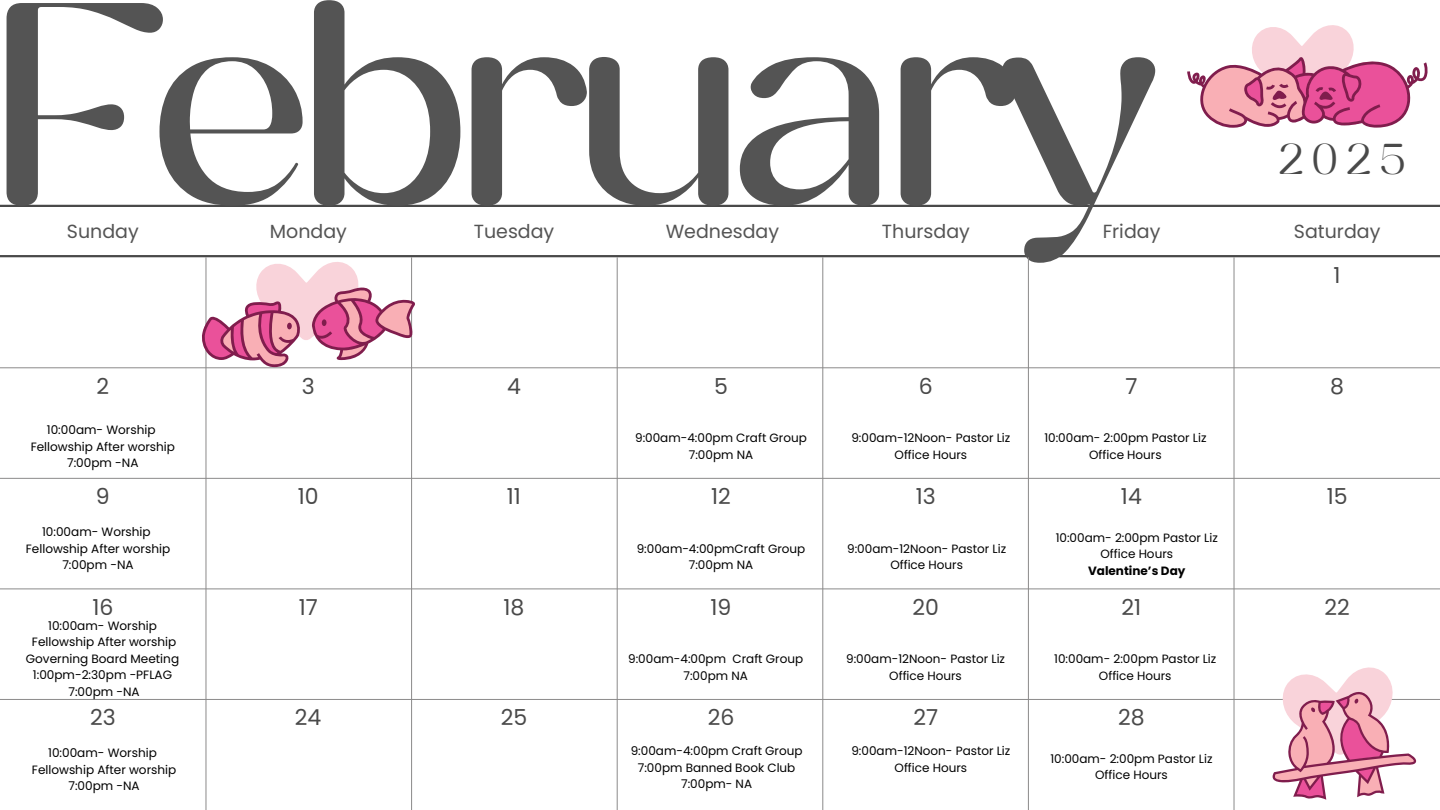
<style>
.page{position:relative;width:1440px;height:810px;background:#fff}
.page>*{position:absolute;margin:0;border:0;box-sizing:border-box;transform-origin:0 0}
.t1{font:285.5px "Yodnam";letter-spacing:-.085em;color:#545454}
.t2{font:300 43.1px "Yodnam";color:#494949}
.t3{font:22px "Poppins";color:#494949}
.t4{font:19px "Poppins";color:#545454}
.t5{font:12.1px "Poppins";color:#000}
.t6{font:12px/16.5px "Poppins";color:#000;text-align:center}
.t7{font:700 12px "Poppins";color:#000}
</style>
<div class="page">
<hr style="left:0;top:205px;width:1440px;height:2px;background:#494949">
<hr style="left:0;top:255px;width:1440px;height:2px;background:#494949">
<hr style="left:206px;top:257px;width:1px;height:553px;background:#8b8a8a">
<hr style="left:411px;top:257px;width:1px;height:553px;background:#8b8a8a">
<hr style="left:617px;top:257px;width:1px;height:553px;background:#8b8a8a">
<hr style="left:822px;top:257px;width:1px;height:553px;background:#8b8a8a">
<hr style="left:1028px;top:257px;width:1px;height:553px;background:#8b8a8a">
<hr style="left:1234px;top:257px;width:1px;height:553px;background:#8b8a8a">
<hr style="left:0;top:367px;width:1440px;height:1px;background:#8b8a8a">
<hr style="left:0;top:478px;width:1440px;height:1px;background:#8b8a8a">
<hr style="left:0;top:589px;width:1440px;height:1px;background:#8b8a8a">
<hr style="left:0;top:699px;width:1440px;height:1px;background:#8b8a8a">
<svg style="left:202px;top:258px;width:213px;height:109px"></svg>
<svg style="left:1272px;top:667px;width:144px;height:133px"></svg>
<svg style="left:1187px;top:25px;width:241px;height:103px"></svg>
<h1 class="t1" style="left:-17px;top:-26px;width:1181px">February</h1>
<p class="t2" style="left:1279px;top:139px;width:129px">2025</p>
<p class="t4" style="left:67px;top:218px;width:73px">Sunday</p>
<p class="t4" style="left:270px;top:218px;width:79px">Monday</p>
<p class="t4" style="left:474px;top:218px;width:82px">Tuesday</p>
<p class="t4" style="left:666px;top:218px;width:115px">Wednesday</p>
<p class="t4" style="left:882px;top:218px;width:89px">Thursday</p>
<p class="t4" style="left:1103px;top:218px;width:59px">Friday</p>
<p class="t4" style="left:1294px;top:218px;width:88px">Saturday</p>
<p class="t3" style="left:1334px;top:260px;width:9px">1</p>
<h3 class="t3" style="left:97px;top:371px;width:14px">2</h3>
<h3 class="t3" style="left:302px;top:371px;width:14px">3</h3>
<h3 class="t3" style="left:507px;top:371px;width:15px">4</h3>
<h3 class="t3" style="left:714px;top:371px;width:15px">5</h3>
<h3 class="t3" style="left:919px;top:371px;width:15px">6</h3>
<h3 class="t3" style="left:1125px;top:371px;width:14px">7</h3>
<p class="t3" style="left:1330px;top:371px;width:15px">8</p>
<p class="t5" style="left:47px;top:421px;width:110px">10:00am- Worship</p>
<p class="t5" style="left:31px;top:438px;width:146px">Fellowship After worship</p>
<p class="t5" style="left:67px;top:454px;width:73px">7:00pm -NA</p>
<p class="t6" style="left:635px;top:430px;width:173px">9:00am-4:00pm Craft Group</p>
<p class="t6" style="left:689px;top:446px;width:66px">7:00pm NA</p>
<p class="t6" style="left:851px;top:430px;width:160px">9:00am-12Noon- Pastor Liz<br>Office Hours</p>
<p class="t6" style="left:1044px;top:430px;width:164px">10:00am- 2:00pm Pastor Liz<br>Office Hours</p>
<h2 class="t3" style="left:96px;top:481px;width:15px">9</h2>
<p class="t3" style="left:298px;top:481px;width:22px">10</p>
<h3 class="t3" style="left:507px;top:481px;width:16px">11</h3>
<p class="t3" style="left:711px;top:481px;width:21px">12</p>
<p class="t3" style="left:916px;top:481px;width:21px">13</p>
<p class="t3" style="left:1121px;top:481px;width:22px">14</p>
<p class="t3" style="left:1327px;top:481px;width:22px">15</p>
<p class="t5" style="left:42px;top:523px;width:110px">10:00am- Worship</p>
<p class="t5" style="left:26px;top:540px;width:146px">Fellowship After worship</p>
<p class="t5" style="left:62px;top:556px;width:73px">7:00pm -NA</p>
<p class="t6" style="left:637px;top:540px;width:170px">9:00am-4:00pmCraft Group</p>
<p class="t6" style="left:689px;top:557px;width:66px">7:00pm NA</p>
<p class="t6" style="left:847px;top:540px;width:160px">9:00am-12Noon- Pastor Liz<br>Office Hours</p>
<p class="t6" style="left:1056px;top:529px;width:164px">10:00am- 2:00pm Pastor Liz<br>Office Hours</p>
<p class="t7" style="left:1088px;top:562px;width:99px">Valentine’s Day</p>
<p class="t3" style="left:92px;top:592px;width:23px">16</p>
<p class="t3" style="left:299px;top:592px;width:21px">17</p>
<p class="t3" style="left:503px;top:592px;width:22px">18</p>
<p class="t3" style="left:711px;top:592px;width:22px">19</p>
<p class="t3" style="left:912px;top:592px;width:28px">20</p>
<p class="t3" style="left:1122px;top:592px;width:21px">21</p>
<p class="t3" style="left:1324px;top:592px;width:27px">22</p>
<p class="t5" style="left:48px;top:617px;width:110px">10:00am- Worship</p>
<p class="t5" style="left:32px;top:634px;width:146px">Fellowship After worship</p>
<p class="t5" style="left:26px;top:650px;width:155px">Governing Board Meeting</p>
<p class="t5" style="left:33px;top:667px;width:141px">1:00pm-2:30pm -PFLAG</p>
<p class="t5" style="left:68px;top:683px;width:73px">7:00pm -NA</p>
<p class="t6" style="left:628px;top:651px;width:176px">9:00am-4:00pm Craft Group</p>
<p class="t6" style="left:683px;top:667px;width:66px">7:00pm NA</p>
<p class="t6" style="left:846px;top:651px;width:160px">9:00am-12Noon- Pastor Liz<br>Office Hours</p>
<p class="t6" style="left:1054px;top:651px;width:164px">10:00am- 2:00pm Pastor Liz<br>Office Hours</p>
<p class="t3" style="left:90px;top:702px;width:27px">23</p>
<p class="t3" style="left:295px;top:702px;width:28px">24</p>
<p class="t3" style="left:501px;top:702px;width:28px">25</p>
<p class="t3" style="left:708px;top:702px;width:28px">26</p>
<p class="t3" style="left:913px;top:702px;width:26px">27</p>
<p class="t3" style="left:1118px;top:702px;width:28px">28</p>
<p class="t5" style="left:48px;top:745px;width:110px">10:00am- Worship</p>
<p class="t5" style="left:32px;top:761px;width:146px">Fellowship After worship</p>
<p class="t5" style="left:68px;top:778px;width:73px">7:00pm -NA</p>
<p class="t6" style="left:631px;top:743px;width:173px">9:00am-4:00pm Craft Group</p>
<p class="t6" style="left:638px;top:759px;width:159px">7:00pm Banned Book Club</p>
<p class="t6" style="left:681px;top:776px;width:72px">7:00pm- NA</p>
<p class="t6" style="left:851px;top:743px;width:160px">9:00am-12Noon- Pastor Liz<br>Office Hours</p>
<p class="t6" style="left:1050px;top:750px;width:164px">10:00am- 2:00pm Pastor Liz<br>Office Hours</p>
</div>
